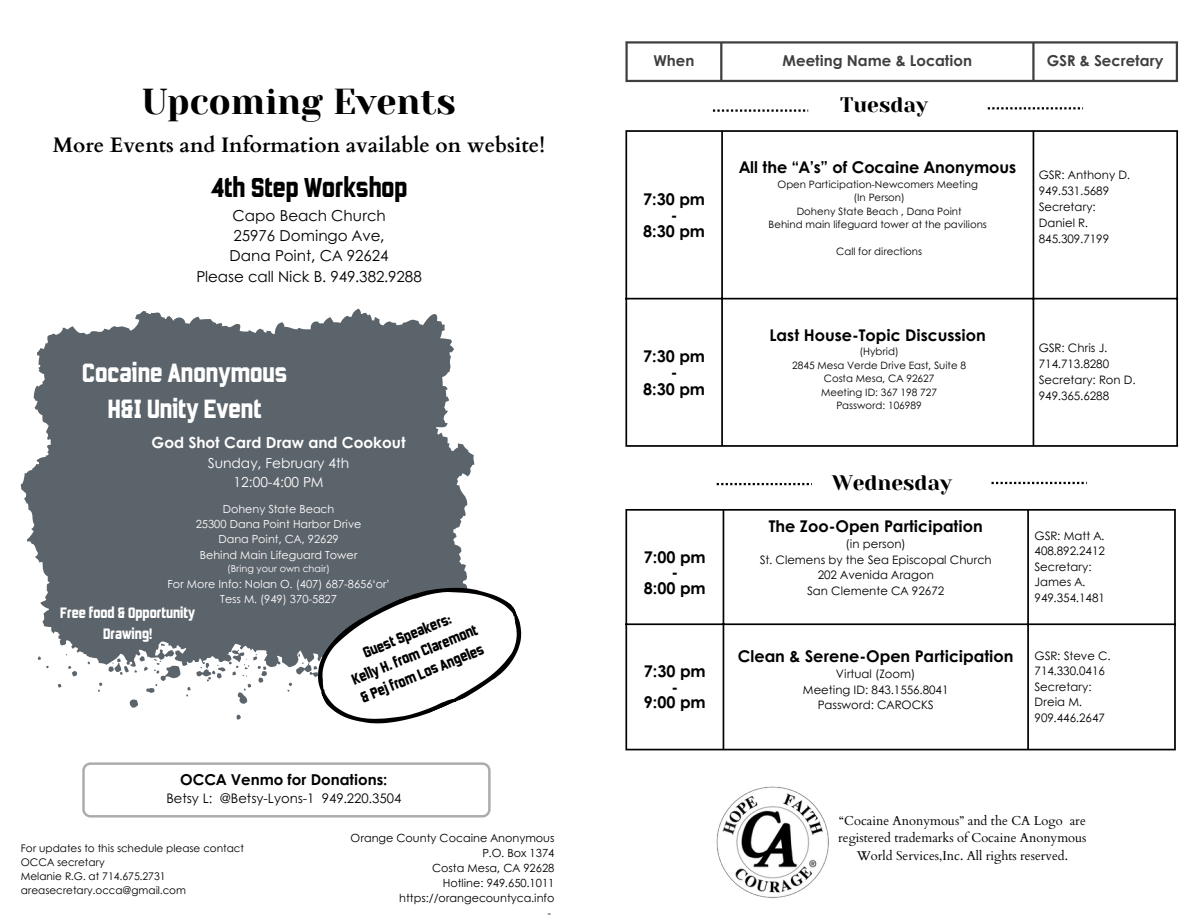
<style>
.page{position:relative;width:1188px;height:918px;background:#fff}
.page>*{position:absolute;margin:0;border:0;box-sizing:border-box;transform-origin:0 0}
.t1{font:36px "Yeseva One";color:#000}
.t2{font:27.15px "Wildcat";color:#000}
.t3{font:26.25px/36.3px "Wildcat";color:#fff;text-align:center}
.t4{font:700 21px "Cardo";color:#000}
.t5{font:21px "Yeseva One";color:#000}
.t6{font:700 16.2px "Century Gothic";color:#000}
.t7{font:700 15.3px "Century Gothic";color:#fff}
.t8{font:15.15px/20.2px "Century Gothic";color:#000;text-align:center}
.t9{font:700 15px "Century Gothic";color:#000}
.t10{font:15px/20.2px "Wildcat";color:#000;text-align:center}
.t11{font:15px/20.2px "Wildcat";color:#fff;text-align:center}
.t12{font:13.8px/18.9px "Century Gothic";color:#fff;text-align:center}
.t13{font:13.2px "Century Gothic";color:#000}
.t14{font:12.9px/17.1px "Cardo";color:#000;text-align:center}
.t15{font:11.7px "Century Gothic";color:#000}
.t16{font:11.25px "Century Gothic";color:#000}
.t17{font:11.1px "Century Gothic";color:#fff}
.t18{font:10.5px/14px "Century Gothic";color:#000}
.t19{font:10.2px "Century Gothic";color:#000}
.t20{font:9.6px "Century Gothic";color:#fff}
</style>
<div class="page">
<hr style="left:625px;top:44px;width:3px;height:36px;background:#000">
<hr style="left:720px;top:44px;width:2px;height:36px;background:#000">
<hr style="left:1032px;top:44px;width:3px;height:36px;background:#000">
<hr style="left:1176px;top:44px;width:2px;height:36px;background:#000">
<hr style="left:625px;top:41px;width:553px;height:3px;background:#000">
<hr style="left:625px;top:80px;width:553px;height:2px;background:#000">
<hr style="left:625px;top:132px;width:2px;height:313px;background:#000">
<hr style="left:721px;top:132px;width:2px;height:313px;background:#000">
<hr style="left:1033px;top:132px;width:1px;height:313px;background:#000">
<hr style="left:1176px;top:132px;width:2px;height:313px;background:#000">
<hr style="left:625px;top:130px;width:553px;height:2px;background:#000">
<hr style="left:625px;top:298px;width:553px;height:1px;background:#000">
<hr style="left:625px;top:445px;width:553px;height:2px;background:#000">
<hr style="left:625px;top:511px;width:2px;height:238px;background:#000">
<hr style="left:723px;top:511px;width:1px;height:238px;background:#000">
<hr style="left:1027px;top:511px;width:2px;height:238px;background:#000">
<hr style="left:1174px;top:511px;width:2px;height:238px;background:#000">
<hr style="left:625px;top:509px;width:551px;height:2px;background:#000">
<hr style="left:625px;top:623px;width:551px;height:2px;background:#000">
<hr style="left:625px;top:749px;width:551px;height:1px;background:#000">
<img style="left:716px;top:786px;width:113px;height:113px">
<svg style="left:82px;top:762px;width:409px;height:56px"></svg>
<svg style="left:713px;top:109px;width:95px;height:3px"></svg>
<svg style="left:988px;top:107px;width:95px;height:2px"></svg>
<svg style="left:717px;top:483px;width:95px;height:2px"></svg>
<svg style="left:992px;top:482px;width:95px;height:2px"></svg>
<svg style="left:21px;top:309px;width:453px;height:411px;fill:#5c646b"></svg>
<svg style="left:299px;top:559px;width:223px;height:165px"></svg>
<p class="t1" style="left:142px;top:82px;width:316px">Upcoming Events</p>
<p class="t4" style="left:53px;top:131px;width:494px">More Events and Information available on website!</p>
<p class="t2" style="left:211px;top:167px;width:198px">4th Step Workshop</p>
<p class="t8" style="left:197px;top:205px;width:227px">Capo Beach Church<br>25976 Domingo Ave,<br>Dana Point, CA 92624<br>Please call Nick B. 949.382.9288</p>
<p class="t3" style="left:82px;top:353px;width:207px">Cocaine Anonymous<br>H&amp;I Unity Event</p>
<p class="t7" style="left:152px;top:431px;width:256px">God Shot Card Draw and Cookout</p>
<p class="t12" style="left:208px;top:453px;width:143px">Sunday, February 4th<br>12:00-4:00 PM</p>
<p class="t17" style="left:223px;top:500px;width:113px">Doheny State Beach</p>
<p class="t17" style="left:196px;top:516px;width:167px">25300 Dana Point Harbor Drive</p>
<p class="t17" style="left:218px;top:531px;width:122px">Dana Point, CA, 92629</p>
<p class="t17" style="left:200px;top:547px;width:159px">Behind Main Lifeguard Tower</p>
<p class="t20" style="left:227px;top:561px;width:104px">(Bring your own chair)</p>
<p class="t17" style="left:167px;top:575px;width:224px">For More Info: Nolan O. (407) 687-8656‘or’</p>
<p class="t17" style="left:220px;top:591px;width:118px">Tess M. (949) 370-5827</p>
<p class="t10" style="left:341px;top:651px;width:136px;rotate:-22deg">Guest Speakers:<br>Kel y H. from Claremont &amp; Pej from Los Angeles</p>
<p class="t11" style="left:60px;top:602px;width:136px">Free food &amp; Opportunity<br>Drawing!</p>
<p class="t9" style="left:180px;top:768px;width:209px">OCCA Venmo for Donations:</p>
<p class="t13" style="left:166px;top:789px;width:236px">Betsy L: @Betsy-Lyons-1 949.220.3504</p>
<p class="t18" style="left:21px;top:841px;width:225px">For updates to this schedule please contact<br>OCCA secretary</p>
<p class="t18" style="left:21px;top:869px;width:146px">Melanie R.G. at 714.675.2731</p>
<p class="t18" style="left:21px;top:883px;width:167px">areasecretary.occa@gmail.com</p>
<p class="t16" style="left:351px;top:829px;width:205px">Orange County Cocaine Anonymous</p>
<p class="t16" style="left:483px;top:844px;width:73px">P.O. Box 1374</p>
<h4 class="t16" style="left:432px;top:859px;width:124px">Costa Mesa, CA 92628</h4>
<p class="t16" style="left:443px;top:874px;width:113px">Hotline: 949.650.1011</p>
<p class="t16" style="left:399px;top:889px;width:157px">https://orangecountyca.info</p>
<p class="t16" style="left:548px;top:904px;width:5px">-</p>
<p class="t9" style="left:653px;top:49px;width:43px">When</p>
<p class="t9" style="left:783px;top:49px;width:191px">Meeting Name &amp; Location</p>
<p class="t9" style="left:1047px;top:49px;width:118px">GSR &amp; Secretary</p>
<h1 class="t6" style="left:643px;top:187px;width:63px">7:30 pm</h1>
<h3 class="t6" style="left:671px;top:203px;width:8px">-</h3>
<h5 class="t6" style="left:643px;top:219px;width:63px">8:30 pm</h5>
<p class="t6" style="left:643px;top:344px;width:63px">7:30 pm</p>
<h5 class="t6" style="left:671px;top:360px;width:8px">-</h5>
<p class="t6" style="left:643px;top:376px;width:63px">8:30 pm</p>
<p class="t6" style="left:644px;top:544px;width:63px">7:00 pm</p>
<p class="t6" style="left:671px;top:560px;width:8px">-</p>
<p class="t6" style="left:644px;top:575px;width:63px">8:00 pm</p>
<p class="t6" style="left:644px;top:659px;width:63px">7:30 pm</p>
<p class="t6" style="left:671px;top:675px;width:8px">-</p>
<p class="t6" style="left:644px;top:690px;width:63px">9:00 pm</p>
<p class="t5" style="left:840px;top:93px;width:89px">Tuesday</p>
<p class="t6" style="left:739px;top:155px;width:279px">All the “A’s” of Cocaine Anonymous</p>
<h2 class="t19" style="left:778px;top:176px;width:202px">Open Participation-Newcomers Meeting</h2>
<h5 class="t19" style="left:853px;top:190px;width:53px">(In Person)</h5>
<p class="t19" style="left:797px;top:203px;width:166px">Doheny State Beach , Dana Point</p>
<p class="t19" style="left:769px;top:217px;width:220px">Behind main lifeguard tower at the pavilions</p>
<p class="t19" style="left:836px;top:244px;width:87px">Call for directions</p>
<p class="t15" style="left:1039px;top:166px;width:93px">GSR: Anthony D.</p>
<p class="t15" style="left:1039px;top:182px;width:72px">949.531.5689</p>
<p class="t15" style="left:1039px;top:198px;width:59px">Secretary:</p>
<p class="t15" style="left:1039px;top:214px;width:51px">Daniel R.</p>
<h5 class="t15" style="left:1039px;top:230px;width:72px">845.309.7199</h5>
<h6 class="t6" style="left:770px;top:323px;width:218px">Last House-Topic Discussion</h6>
<p class="t19" style="left:859px;top:344px;width:41px">(Hybrid)</p>
<p class="t19" style="left:792px;top:357px;width:175px">2845 Mesa Verde Drive East, Suite 8</p>
<p class="t19" style="left:824px;top:371px;width:112px">Costa Mesa, CA 92627</p>
<p class="t19" style="left:821px;top:384px;width:118px">Meeting ID: 367 198 727</p>
<p class="t19" style="left:836px;top:398px;width:87px">Password: 106989</p>
<p class="t15" style="left:1039px;top:339px;width:70px">GSR: Chris J.</p>
<p class="t15" style="left:1039px;top:355px;width:72px">714.713.8280</p>
<p class="t15" style="left:1039px;top:371px;width:98px">Secretary: Ron D.</p>
<p class="t15" style="left:1039px;top:387px;width:72px">949.365.6288</p>
<p class="t5" style="left:832px;top:471px;width:121px">Wednesday</p>
<h4 class="t6" style="left:769px;top:513px;width:216px">The Zoo-Open Participation</h4>
<p class="t15" style="left:846px;top:535px;width:62px">(in person)</p>
<p class="t15" style="left:760px;top:551px;width:233px">St. Clemens by the Sea Episcopal Church</p>
<p class="t15" style="left:818px;top:566px;width:118px">202 Avenida Aragon</p>
<p class="t15" style="left:807px;top:582px;width:139px">San Clemente CA 92672</p>
<p class="t6" style="left:738px;top:643px;width:277px">Clean &amp; Serene-Open Participation</p>
<p class="t15" style="left:836px;top:665px;width:81px">Virtual (Zoom)</p>
<p class="t15" style="left:803px;top:681px;width:147px">Meeting ID: 843.1556.8041</p>
<p class="t15" style="left:818px;top:696px;width:117px">Password: CAROCKS</p>
<p class="t15" style="left:1035px;top:526px;width:72px">GSR: Matt A.</p>
<p class="t15" style="left:1035px;top:542px;width:72px">408.892.2412</p>
<p class="t15" style="left:1035px;top:558px;width:59px">Secretary:</p>
<p class="t15" style="left:1035px;top:573px;width:52px">James A.</p>
<p class="t15" style="left:1035px;top:589px;width:72px">949.354.1481</p>
<p class="t15" style="left:1035px;top:647px;width:78px">GSR: Steve C.</p>
<p class="t15" style="left:1035px;top:662px;width:72px">714.330.0416</p>
<p class="t15" style="left:1035px;top:678px;width:59px">Secretary:</p>
<p class="t15" style="left:1035px;top:693px;width:49px">Dreia M.</p>
<p class="t15" style="left:1035px;top:709px;width:72px">909.446.2647</p>
<p class="t14" style="left:838px;top:813px;width:250px">“Cocaine Anonymous” and the CA Logo are registered trademarks of Cocaine Anonymous<br>World Services,Inc. All rights reserved.</p>
</div>
